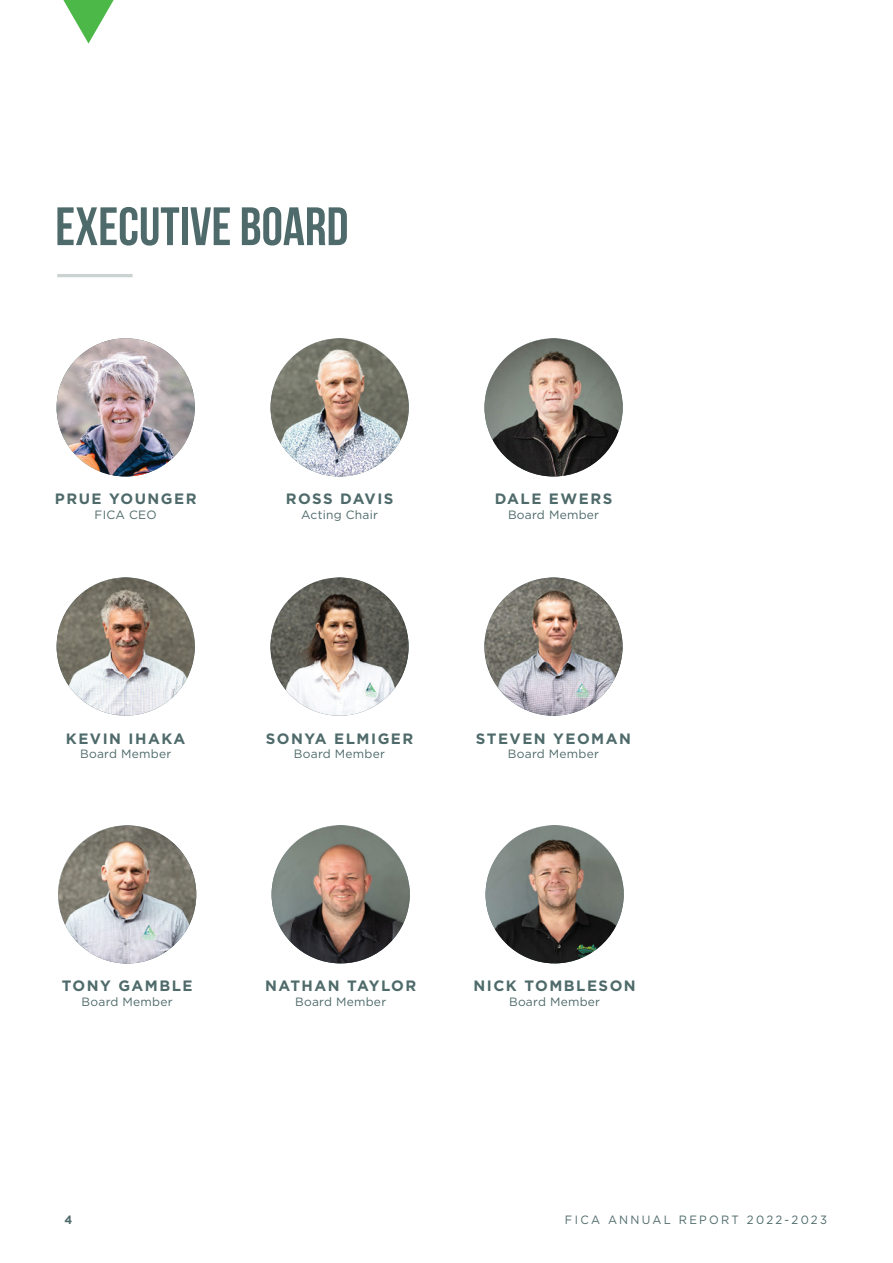
<style>
.page{position:relative;width:893px;height:1263px;background:#fff}
.page>*{position:absolute;margin:0;border:0;box-sizing:border-box;transform-origin:0 0}
.t1{font:700 53.85px "Bebas Neue";color:#4f6a6a}
.t2{font:700 15px "Gotham";letter-spacing:.1em;color:#4f6a6a}
.t3{font:12px "Gotham";letter-spacing:.02em;color:#4f6a6a}
.t4{font:12px "Gotham";letter-spacing:.2em;color:#4f6a6a;scale:.95 1}
.t5{font:700 12px "Gotham";color:#4f6a6a;scale:.95 1}
</style>
<div class="page">
<hr style="left:57px;top:274px;width:76px;height:3px;background:#4f6a6a">
<svg style="left:63px;top:0;width:51px;height:44px"></svg>
<img style="left:57px;top:338px;width:138px;height:138px;border-radius:69px">
<img style="left:270px;top:577px;width:139px;height:139px;border-radius:69px">
<img style="left:272px;top:825px;width:138px;height:138px;border-radius:69px">
<img style="left:271px;top:338px;width:138px;height:138px;border-radius:69px">
<img style="left:484px;top:338px;width:139px;height:138px;border-radius:69px">
<img style="left:484px;top:577px;width:139px;height:139px;border-radius:69px">
<img style="left:485px;top:825px;width:139px;height:138px;border-radius:69px">
<img style="left:57px;top:577px;width:138px;height:139px;border-radius:69px">
<img style="left:58px;top:825px;width:138px;height:138px;border-radius:69px">
<h1 class="t1" style="left:55px;top:197px;width:295px">EXECUTIVE BOARD</h1>
<p class="t2" style="left:55px;top:489px;width:143px">PRUE YOUNGER</p>
<p class="t3" style="left:95px;top:507px;width:64px">FICA CEO</p>
<p class="t2" style="left:286px;top:489px;width:109px">ROSS DAVIS</p>
<p class="t3" style="left:301px;top:507px;width:78px">Acting Chair</p>
<p class="t2" style="left:495px;top:489px;width:119px">DALE EWERS</p>
<p class="t3" style="left:508px;top:507px;width:93px">Board Member</p>
<p class="t2" style="left:66px;top:728px;width:121px">KEVIN IHAKA</p>
<p class="t3" style="left:80px;top:746px;width:93px">Board Member</p>
<p class="t2" style="left:266px;top:728px;width:149px">SONYA ELMIGER</p>
<p class="t3" style="left:294px;top:746px;width:93px">Board Member</p>
<p class="t2" style="left:476px;top:728px;width:157px">STEVEN YEOMAN</p>
<p class="t3" style="left:508px;top:746px;width:93px">Board Member</p>
<p class="t2" style="left:62px;top:976px;width:132px">TONY GAMBLE</p>
<p class="t3" style="left:82px;top:994px;width:93px">Board Member</p>
<p class="t2" style="left:265px;top:976px;width:153px">NATHAN TAYLOR</p>
<p class="t3" style="left:295px;top:994px;width:93px">Board Member</p>
<p class="t2" style="left:473px;top:976px;width:164px">NICK TOMBLESON</p>
<p class="t3" style="left:509px;top:994px;width:93px">Board Member</p>
<p class="t5" style="left:65px;top:1211px;width:10px">4</p>
<p class="t4" style="left:565px;top:1211px;width:277px">FICA ANNUAL REPORT 2022-2023</p>
</div>
